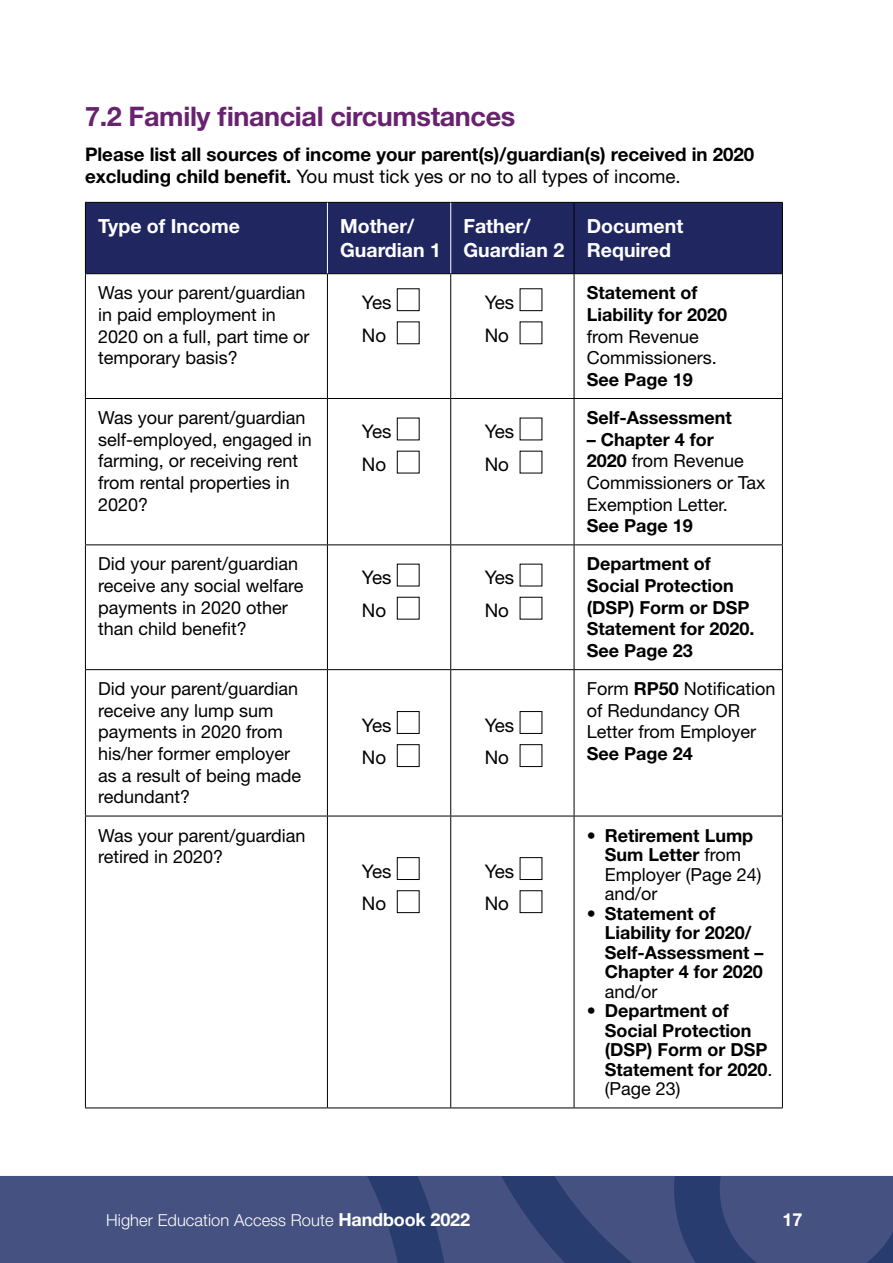
<style>
.page{position:relative;width:893px;height:1263px;background:#fff}
.page>*{position:absolute;margin:0;border:0;box-sizing:border-box;transform-origin:0 0}
.Heading_2{font:700 27px "Helvetica Neue LT Std";letter-spacing:-.015em;color:#68226f}
.t1{font:700 19.5px/23.4px "Helvetica Neue LT Std";color:#fff}
.basic_body{font:700 18.75px/22.5px "Helvetica Neue LT Std";color:#000}
.basic_body-2{font:18.75px "Helvetica Neue LT Std";color:#000}
.t2{font:18px/21.6px "Helvetica Neue LT Std";color:#000}
.t3{font:700 18px/19.5px "Helvetica Neue LT Std";color:#000}
.t4{font:700 18px "Helvetica Neue LT Std";color:#fff}
.t5{font:300 16.5px "Helvetica Neue LT Std";letter-spacing:.005em;color:#fff}
.s1{font-weight:400}
.s2{font-weight:700}
.s3{font-weight:700;font-size:18px}
</style>
<div class="page">
<svg style="left:0;top:1176px;width:893px;height:87px;background:#3f4d7c"></svg>
<div style="left:86px;top:203px;width:696px;height:70px;background:#202760"></div>
<hr style="left:85px;top:202px;width:242px;height:1px;background:#000">
<hr style="left:85px;top:203px;width:1px;height:70px;background:#000">
<hr style="left:327px;top:202px;width:124px;height:1px;background:#000">
<hr style="left:451px;top:202px;width:123px;height:1px;background:#000">
<hr style="left:574px;top:202px;width:209px;height:1px;background:#000">
<hr style="left:574px;top:203px;width:1px;height:70px;background:#000">
<hr style="left:782px;top:203px;width:1px;height:70px;background:#000">
<hr style="left:85px;top:273px;width:242px;height:1px;background:#000">
<hr style="left:85px;top:274px;width:1px;height:124px;background:#000">
<hr style="left:327px;top:273px;width:124px;height:1px;background:#000">
<hr style="left:327px;top:274px;width:1px;height:124px;background:#000">
<hr style="left:451px;top:273px;width:123px;height:1px;background:#000">
<hr style="left:450px;top:274px;width:1px;height:124px;background:#000">
<hr style="left:574px;top:273px;width:209px;height:1px;background:#000">
<hr style="left:574px;top:274px;width:1px;height:124px;background:#000">
<hr style="left:782px;top:274px;width:1px;height:124px;background:#000">
<hr style="left:85px;top:398px;width:242px;height:1px;background:#000">
<hr style="left:85px;top:399px;width:1px;height:145px;background:#000">
<hr style="left:327px;top:398px;width:124px;height:1px;background:#000">
<hr style="left:327px;top:399px;width:1px;height:145px;background:#000">
<hr style="left:451px;top:398px;width:123px;height:1px;background:#000">
<hr style="left:450px;top:399px;width:1px;height:145px;background:#000">
<hr style="left:574px;top:398px;width:209px;height:1px;background:#000">
<hr style="left:574px;top:399px;width:1px;height:145px;background:#000">
<hr style="left:782px;top:399px;width:1px;height:145px;background:#000">
<hr style="left:85px;top:544px;width:242px;height:1px;background:#000">
<hr style="left:85px;top:545px;width:1px;height:124px;background:#000">
<hr style="left:327px;top:544px;width:124px;height:1px;background:#000">
<hr style="left:327px;top:545px;width:1px;height:124px;background:#000">
<hr style="left:451px;top:544px;width:123px;height:1px;background:#000">
<hr style="left:450px;top:545px;width:1px;height:124px;background:#000">
<hr style="left:574px;top:544px;width:209px;height:1px;background:#000">
<hr style="left:574px;top:545px;width:1px;height:124px;background:#000">
<hr style="left:782px;top:545px;width:1px;height:124px;background:#000">
<hr style="left:85px;top:669px;width:242px;height:1px;background:#000">
<hr style="left:85px;top:670px;width:1px;height:146px;background:#000">
<hr style="left:327px;top:669px;width:124px;height:1px;background:#000">
<hr style="left:327px;top:670px;width:1px;height:146px;background:#000">
<hr style="left:451px;top:669px;width:123px;height:1px;background:#000">
<hr style="left:450px;top:670px;width:1px;height:146px;background:#000">
<hr style="left:574px;top:669px;width:209px;height:1px;background:#000">
<hr style="left:574px;top:670px;width:1px;height:146px;background:#000">
<hr style="left:782px;top:670px;width:1px;height:146px;background:#000">
<hr style="left:85px;top:816px;width:242px;height:1px;background:#000">
<hr style="left:85px;top:816px;width:1px;height:291px;background:#000">
<hr style="left:327px;top:816px;width:124px;height:1px;background:#000">
<hr style="left:327px;top:816px;width:1px;height:291px;background:#000">
<hr style="left:451px;top:816px;width:123px;height:1px;background:#000">
<hr style="left:450px;top:816px;width:1px;height:291px;background:#000">
<hr style="left:574px;top:816px;width:209px;height:1px;background:#000">
<hr style="left:574px;top:816px;width:1px;height:291px;background:#000">
<hr style="left:782px;top:816px;width:1px;height:291px;background:#000">
<hr style="left:85px;top:1107px;width:242px;height:1px;background:#000">
<hr style="left:327px;top:1107px;width:124px;height:1px;background:#000">
<hr style="left:451px;top:1107px;width:123px;height:1px;background:#000">
<hr style="left:574px;top:1107px;width:209px;height:1px;background:#000">
<hr style="left:327px;top:203px;width:1px;height:70px;background:#fff">
<hr style="left:450px;top:203px;width:1px;height:70px;background:#fff">
<div style="left:397px;top:288px;width:23px;height:23px;border:1px solid #000"></div>
<div style="left:397px;top:711px;width:23px;height:23px;border:1px solid #000"></div>
<div style="left:397px;top:744px;width:23px;height:23px;border:1px solid #000"></div>
<div style="left:397px;top:857px;width:23px;height:23px;border:1px solid #000"></div>
<div style="left:397px;top:890px;width:23px;height:23px;border:1px solid #000"></div>
<div style="left:520px;top:711px;width:22px;height:23px;border:1px solid #000"></div>
<div style="left:520px;top:744px;width:22px;height:23px;border:1px solid #000"></div>
<div style="left:520px;top:857px;width:22px;height:23px;border:1px solid #000"></div>
<div style="left:520px;top:890px;width:22px;height:23px;border:1px solid #000"></div>
<p class="Heading_2" style="left:85px;top:99px;width:432px">7.2 Family financial circumstances</p>
<p class="basic_body" style="left:85px;top:142px;width:671px">Please list all sources of income your parent(s)/guardian(s) received in 2020 excluding child benefit. <span class="s1">You must tick yes or no to all types of income.</span></p>
<p class="t1" style="left:98px;top:214px;width:143px">Type of Income</p>
<p class="t1" style="left:340px;top:214px;width:102px">Mother/<br>Guardian 1</p>
<p class="t1" style="left:463px;top:214px;width:102px">Father/<br>Guardian 2</p>
<p class="t1" style="left:587px;top:214px;width:98px">Document<br>Required</p>
<p class="t2" style="left:98px;top:282px;width:213px">Was your parent/guardian in paid employment in<br>2020 on a full, part time or temporary basis?</p>
<p class="t3" style="left:587px;top:282px;width:142px;line-height:21.6px">Statement of<br>Liability for 2020</p>
<p class="basic_body-2" style="left:362px;top:291px;width:31px">Yes</p>
<p class="basic_body-2" style="left:362px;top:324px;width:26px">No</p>
<p class="basic_body-2" style="left:485px;top:291px;width:31px">Yes</p>
<p class="basic_body-2" style="left:485px;top:324px;width:26px">No</p>
<p class="t2" style="left:587px;top:325px;width:132px">from Revenue<br>Commissioners.<br><span class="s2">See Page 19</span></p>
<p class="t2" style="left:98px;top:407px;width:209px">Was your parent/guardian</p>
<p class="t2" style="left:98px;top:428px;width:215px">self-employed, engaged in</p>
<p class="t2" style="left:98px;top:450px;width:202px">farming, or receiving rent from rental properties in<br>2020?</p>
<p class="t2" style="left:98px;top:553px;width:202px">Did your parent/guardian</p>
<p class="t2" style="left:98px;top:575px;width:207px">receive any social welfare</p>
<p class="t2" style="left:98px;top:596px;width:191px">payments in 2020 other than child benefit?</p>
<p class="t2" style="left:98px;top:678px;width:202px">Did your parent/guardian</p>
<p class="t2" style="left:98px;top:699px;width:177px">receive any lump sum</p>
<p class="t2" style="left:98px;top:721px;width:205px">payments in 2020 from his/her former employer as a result of being made redundant?</p>
<p class="basic_body-2" style="left:362px;top:420px;width:31px">Yes</p>
<p class="basic_body-2" style="left:362px;top:453px;width:26px">No</p>
<p class="basic_body-2" style="left:362px;top:566px;width:31px">Yes</p>
<p class="basic_body-2" style="left:362px;top:599px;width:26px">No</p>
<p class="basic_body-2" style="left:362px;top:714px;width:31px">Yes</p>
<p class="basic_body-2" style="left:362px;top:746px;width:26px">No</p>
<p class="basic_body-2" style="left:485px;top:420px;width:31px">Yes</p>
<p class="basic_body-2" style="left:485px;top:453px;width:26px">No</p>
<p class="basic_body-2" style="left:485px;top:566px;width:31px">Yes</p>
<p class="basic_body-2" style="left:485px;top:599px;width:26px">No</p>
<p class="basic_body-2" style="left:485px;top:714px;width:31px">Yes</p>
<p class="basic_body-2" style="left:485px;top:746px;width:26px">No</p>
<p class="t3" style="left:587px;top:407px;width:146px">Self-Assessment</p>
<p class="t2" style="left:587px;top:428px;width:180px"><span class="s2">– Chapter 4 for<br>2020</span> from Revenue<br>Commissioners or Tax<br>Exemption Letter.</p>
<p class="t3" style="left:587px;top:515px;width:108px">See Page 19</p>
<p class="t3" style="left:587px;top:553px;width:148px;line-height:21.6px">Department of<br>Social Protection</p>
<p class="t3" style="left:587px;top:596px;width:169px;line-height:21.6px">(DSP) Form or DSP<br>Statement for 2020.<br>See Page 23</p>
<p class="t2" style="left:587px;top:678px;width:190px">Form <span class="s2">RP50</span> Notification of Redundancy OR<br>Letter from Employer</p>
<p class="t3" style="left:587px;top:743px;width:108px">See Page 24</p>
<p class="t2" style="left:98px;top:824px;width:209px">Was your parent/guardian retired in 2020?</p>
<p class="t2" style="left:605px;top:825px;width:158px;line-height:19.5px;text-indent:-18px">• <span class="s2">Retirement Lump<br>Sum Letter</span> from<br>Employer (Page 24) and/or</p>
<p class="t3" style="left:605px;top:903px;width:160px;text-indent:-18px"><span class="s1">•</span> Statement of<br>Liability for 2020/<br>Self-Assessment –<br>Chapter 4 for 2020 <span class="s1">and/or</span></p>
<p class="t3" style="left:605px;top:1000px;width:169px;text-indent:-18px"><span class="s1">•</span> Department of<br>Social Protection (DSP) Form or DSP<br>Statement for 2020<span class="s1">. (Page 23)</span></p>
<p class="basic_body-2" style="left:362px;top:860px;width:31px">Yes</p>
<p class="basic_body-2" style="left:362px;top:893px;width:26px">No</p>
<p class="basic_body-2" style="left:485px;top:860px;width:31px">Yes</p>
<p class="basic_body-2" style="left:485px;top:893px;width:26px">No</p>
<p class="t5" style="left:106px;top:1210px;width:365px">Higher Education Access Route <span class="s3">Handbook 2022</span></p>
<p class="t4" style="left:783px;top:1208px;width:22px">17</p>
</div>
